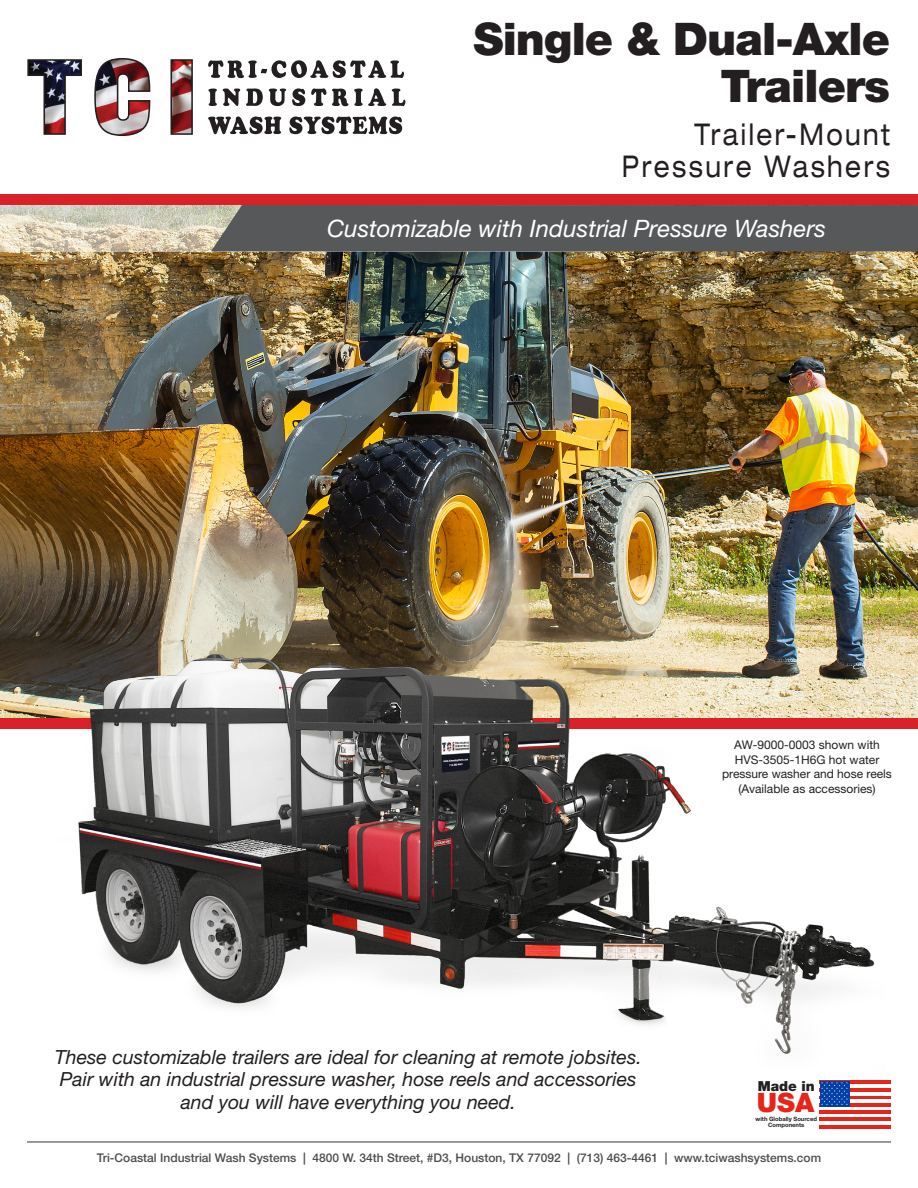
<style>
.page{position:relative;width:918px;height:1188px;background:#fff}
.page>*{position:absolute;margin:0;border:0;box-sizing:border-box;transform-origin:0 0}
.t1{font:900 45px/46.5px "Helvetica Neue LT Std";letter-spacing:-.02em;color:#231f20;text-align:right}
.t2{font:expanded 30px "Helvetica Neue LT Std";letter-spacing:.1em;color:#231f20;scale:.8 1}
.t3{font:900 26.7px "Helvetica Neue LT Std";color:#e72419}
.t4{font:italic 24px "Helvetica Neue LT Std";color:#fff}
.t5{font:italic 19.5px "Helvetica Neue LT Std";color:#231f20}
.t6{font:900 13.8px "Helvetica Neue LT Std";color:#231f20}
.t7{font:500 12px "Helvetica Neue LT Std";color:#4b4c4d}
.t8{font:12px/14.4px "Helvetica Neue LT Std";color:#231f20;text-align:center}
.t9{font:700 5.85px/5.8px "Helvetica Neue LT Std";color:#231f20;text-align:center}
</style>
<div class="page">
<svg style="left:27px;top:58px;width:166px;height:78px"></svg>
<svg style="left:208px;top:60px;width:196px;height:18px"></svg>
<svg style="left:208px;top:89px;width:9px;height:17px"></svg>
<svg style="left:223px;top:89px;width:17px;height:17px"></svg>
<svg style="left:246px;top:89px;width:17px;height:17px"></svg>
<svg style="left:269px;top:89px;width:17px;height:17px"></svg>
<svg style="left:292px;top:88px;width:13px;height:18px"></svg>
<svg style="left:311px;top:88px;width:15px;height:18px"></svg>
<svg style="left:332px;top:89px;width:16px;height:17px"></svg>
<svg style="left:354px;top:88px;width:32px;height:18px"></svg>
<svg style="left:392px;top:89px;width:13px;height:17px"></svg>
<svg style="left:208px;top:116px;width:73px;height:18px"></svg>
<svg style="left:289px;top:116px;width:113px;height:18px"></svg>
<hr style="left:27px;top:1141px;width:864px;height:2px;background:#4b4c4d">
<div style="left:0;top:194px;width:918px;height:12px;background:#d92128"></div>
<div style="left:0;top:718px;width:918px;height:11px;background:#d92128"></div>
<img style="left:0;top:251px;width:918px;height:467px">
<svg style="left:0;top:205px;width:211px;height:46px;background:#d6cfba"></svg>
<div style="left:211px;top:205px;width:707px;height:46px;background:#57585a"></div>
<img style="left:54px;top:635px;width:832px;height:419px">
<svg style="left:819px;top:1080px;width:72px;height:49px"></svg>
<p class="t1" style="left:474px;top:16px;width:418px">Single &amp; Dual-Axle<br>Trailers</p>
<p class="t2" style="left:695px;top:116px;width:246px">Trailer-Mount</p>
<p class="t2" style="left:622px;top:148px;width:337px">Pressure Washers</p>
<p class="t4" style="left:327px;top:214px;width:500px">Customizable with Industrial Pressure Washers</p>
<p class="t8" style="left:734px;top:738px;width:147px">AW-9000-0003 shown with</p>
<p class="t8" style="left:722px;top:752px;width:171px">HVS-3505-1H6G hot water pressure washer and hose reels (Available as accessories)</p>
<p class="t5" style="left:55px;top:1045px;width:589px">These customizable trailers are ideal for cleaning at remote jobsites.</p>
<p class="t5" style="left:60px;top:1067px;width:578px">Pair with an industrial pressure washer, hose reels and accessories</p>
<p class="t5" style="left:181px;top:1090px;width:337px">and you will have everything you need.</p>
<p class="t6" style="left:758px;top:1077px;width:59px">Made in</p>
<p class="t9" style="left:756px;top:1116px;width:63px">with Globally Sourced<br>Components</p>
<p class="t3" style="left:757px;top:1087px;width:59px">USA</p>
<p class="t7" style="left:97px;top:1151px;width:726px">Tri-Coastal Industrial Wash Systems | 4800 W. 34th Street, #D3, Houston, TX 77092 | (713) 463-4461 | www.tciwashsystems.com</p>
</div>
